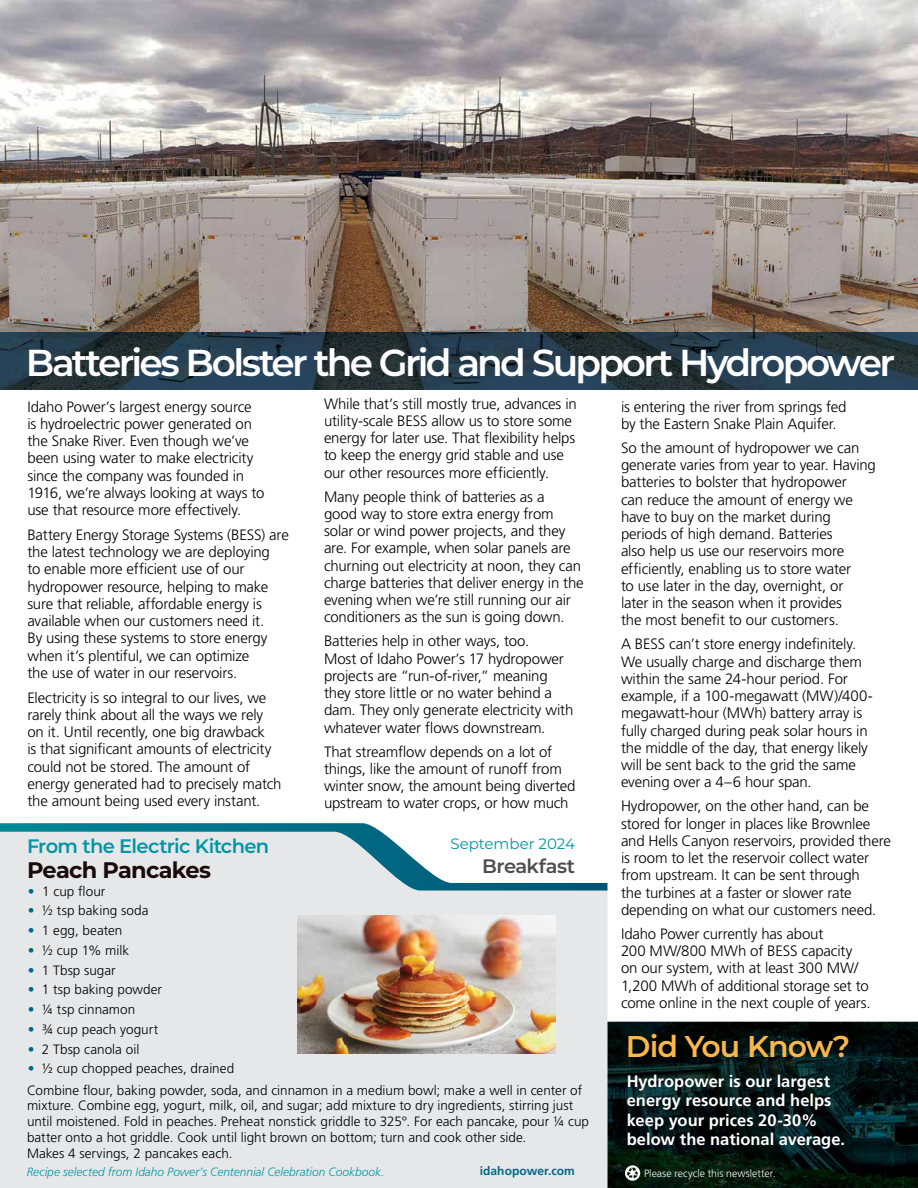
<style>
.page{position:relative;width:918px;height:1188px;background:#fff}
.page>*{position:absolute;margin:0;border:0;box-sizing:border-box;transform-origin:0 0}
.t1{font:600 37.5px "Montserrat";letter-spacing:-.07em;color:#fff}
.t2{font:600 30px "Montserrat";letter-spacing:-.035em;color:#fcb74a}
.t3{font:700 22.5px "Montserrat";letter-spacing:-.035em;color:#1a0b0b}
.t4{font:600 19.5px "Montserrat";letter-spacing:-.035em;color:#0096a3}
.t5{font:600 19.5px "Montserrat";letter-spacing:-.025em;color:#4d4d4f}
.t6{font:700 16.5px/19.5px "Frutiger LT Std";color:#fff}
.t7{font:300 15px/17.2px "Frutiger LT Std";letter-spacing:-.01em;color:#000}
.t8{font:15px "Montserrat";letter-spacing:-.005em;color:#0096a3}
.t9{font:300 13.5px/15.8px "Frutiger LT Std";color:#000}
.t10{font:italic 300 12px "Frutiger LT Std";color:#009ba8}
.t11{font:700 12px "Frutiger LT Std";letter-spacing:.005em;color:#006989}
.t12{font:300 10.5px "Frutiger LT Std";color:#fff}
.s1{color:#006989}
</style>
<div class="page">
<img style="left:0;top:0;width:918px;height:389px">
<div style="left:0;top:891px;width:608px;height:297px;background:#e6e7e8"></div>
<img style="left:297px;top:916px;width:259px;height:137px">
<svg style="left:0;top:823px;width:608px;height:68px"></svg>
<hr style="left:0;top:389px;width:918px;height:1px;background:#000">
<img style="left:608px;top:1022px;width:310px;height:166px">
<img style="left:645px;top:1169px;width:130px;height:10px">
<svg style="left:625px;top:1166px;width:15px;height:15px"></svg>
<h1 class="t1" style="left:26px;top:336px;width:871px">Batteries Bolster the Grid and Support Hydropower</h1>
<p class="t7" style="left:621px;top:398px;width:227px">is entering the river from springs fed by the Eastern Snake Plain Aquifer.</p>
<p class="t7" style="left:621px;top:439px;width:256px">So the amount of hydropower we can generate varies from year to year. Having batteries to bolster that hydropower<br>can reduce the amount of energy we have to buy on the market during periods of high demand. Batteries<br>also help us use our reservoirs more efficiently, enabling us to store water<br>to use later in the day, overnight, or<br>later in the season when it provides<br>the most benefit to our customers.</p>
<p class="t7" style="left:621px;top:636px;width:253px">A BESS can’t store energy indefinitely.<br>We usually charge and discharge them within the same 24-hour period. For example, if a 100-megawatt (MW)/400- megawatt-hour (MWh) battery array is fully charged during peak solar hours in the middle of the day, that energy likely will be sent back to the grid the same evening over a 4–6 hour span.</p>
<p class="t7" style="left:621px;top:798px;width:271px">Hydropower, on the other hand, can be stored for longer in places like Brownlee and Hells Canyon reservoirs, provided there is room to let the reservoir collect water from upstream. It can be sent through<br>the turbines at a faster or slower rate depending on what our customers need.</p>
<p class="t7" style="left:621px;top:925px;width:251px">Idaho Power currently has about<br>200 MW/800 MWh of BESS capacity on our system, with at least 300 MW/ 1,200 MWh of additional storage set to come online in the next couple of years.</p>
<h2 class="t2" style="left:626px;top:1025px;width:226px">Did You Know?</h2>
<p class="t6" style="left:627px;top:1071px;width:220px">Hydropower is our largest energy resource and helps keep your prices 20-30% below the national average.</p>
<p class="t12" style="left:644px;top:1168px;width:133px">Please recycle this newsletter.</p>
<p class="t7" style="left:324px;top:395px;width:254px">While that’s still mostly true, advances in utility-scale BESS allow us to store some energy for later use. That flexibility helps to keep the energy grid stable and use our other resources more efficiently.</p>
<p class="t7" style="left:324px;top:488px;width:261px">Many people think of batteries as a<br>good way to store extra energy from solar or wind power projects, and they are. For example, when solar panels are churning out electricity at noon, they can charge batteries that deliver energy in the evening when we’re still running our air conditioners as the sun is going down.</p>
<p class="t7" style="left:324px;top:633px;width:251px">Batteries help in other ways, too.<br>Most of Idaho Power’s 17 hydropower projects are “run-of-river,” meaning they store little or no water behind a dam. They only generate electricity with whatever water flows downstream.</p>
<p class="t7" style="left:324px;top:743px;width:253px">That streamflow depends on a lot of things, like the amount of runoff from winter snow, the amount being diverted upstream to water crops, or how much</p>
<p class="t7" style="left:27px;top:398px;width:238px">Idaho Power’s largest energy source<br>is hydroelectric power generated on the Snake River. Even though we’ve been using water to make electricity since the company was founded in 1916, we’re always looking at ways to use that resource more effectively.</p>
<p class="t7" style="left:27px;top:526px;width:263px">Battery Energy Storage Systems (BESS) are the latest technology we are deploying<br>to enable more efficient use of our hydropower resource, helping to make sure that reliable, affordable energy is available when our customers need it.<br>By using these systems to store energy when it’s plentiful, we can optimize<br>the use of water in our reservoirs.</p>
<p class="t7" style="left:27px;top:689px;width:256px">Electricity is so integral to our lives, we rarely think about all the ways we rely on it. Until recently, one big drawback<br>is that significant amounts of electricity could not be stored. The amount of energy generated had to precisely match the amount being used every instant.</p>
<p class="t8" style="left:450px;top:833px;width:126px">September 2024</p>
<h3 class="t4" style="left:27px;top:832px;width:244px">From the Electric Kitchen</h3>
<h3 class="t5" style="left:482px;top:852px;width:94px">Breakfast</h3>
<h3 class="t3" style="left:27px;top:854px;width:186px">Peach Pancakes</h3>
<p class="t9" style="left:28px;top:883px;width:79px"><span class="s1">•</span> 1 cup flour</p>
<p class="t9" style="left:28px;top:903px;width:122px"><span class="s1">•</span> ½ tsp baking soda</p>
<p class="t9" style="left:28px;top:923px;width:96px"><span class="s1">•</span> 1 egg, beaten</p>
<p class="t9" style="left:28px;top:943px;width:103px"><span class="s1">•</span> ½ cup 1% milk</p>
<p class="t9" style="left:28px;top:962px;width:89px"><span class="s1">•</span> 1 Tbsp sugar</p>
<p class="t9" style="left:28px;top:982px;width:136px"><span class="s1">•</span> 1 tsp baking powder</p>
<p class="t9" style="left:28px;top:1002px;width:109px"><span class="s1">•</span> ¼ tsp cinnamon</p>
<p class="t9" style="left:28px;top:1022px;width:132px"><span class="s1">•</span> ¾ cup peach yogurt</p>
<p class="t9" style="left:28px;top:1041px;width:113px"><span class="s1">•</span> 2 Tbsp canola oil</p>
<p class="t9" style="left:28px;top:1061px;width:208px"><span class="s1">•</span> ½ cup chopped peaches, drained</p>
<p class="t9" style="left:27px;top:1082px;width:564px">Combine flour, baking powder, soda, and cinnamon in a medium bowl; make a well in center of mixture. Combine egg, yogurt, milk, oil, and sugar; add mixture to dry ingredients, stirring just until moistened. Fold in peaches. Preheat nonstick griddle to 325°. For each pancake, pour ¼ cup batter onto a hot griddle. Cook until light brown on bottom; turn and cook other side.<br>Makes 4 servings, 2 pancakes each.</p>
<p class="t10" style="left:27px;top:1165px;width:359px">Recipe selected from Idaho Power’s Centennial Celebration Cookbook.</p>
<p class="t11" style="left:480px;top:1163px;width:97px">idahopower.com</p>
</div>
